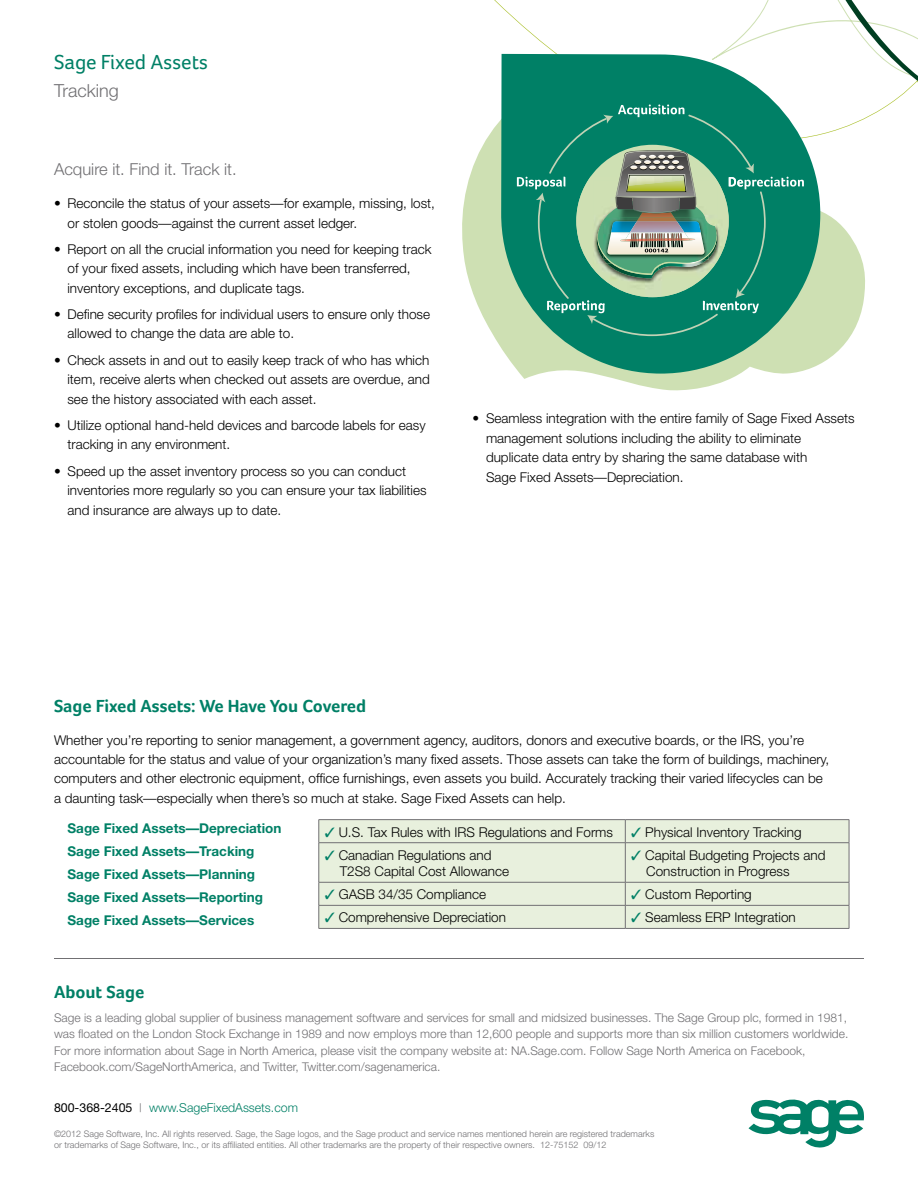
<style>
.page{position:relative;width:918px;height:1188px;background:#fff}
.page>*{position:absolute;margin:0;border:0;box-sizing:border-box;transform-origin:0 0}
.t1{font:21px "Foco";color:#008066}
.t2{font:700 18px "Foco";color:#008066}
.t3{font:300 18px "Helvetica Neue";color:#717073}
.t4{font:300 16.5px "Helvetica Neue";color:#717073}
.t5{font:300 13.5px/19.5px "Helvetica Neue";color:#000}
.t6{font:700 13.5px/23.1px "Helvetica Neue";color:#008066}
.t7{font:300 12.3px "Helvetica Neue";color:#008066}
.t8{font:300 12px/16.5px "Helvetica Neue";color:#717073}
.t9{font:300 9px/10.8px "Helvetica Neue";color:#717073}
.s1{color:#008066}
.s2{font-weight:400;color:#000}
.s3{font-size:12px;color:#717073}
</style>
<div class="page">
<svg style="left:749px;top:1100px;width:115px;height:48px"></svg>
<hr style="left:54px;top:958px;width:810px;height:1px;background:#717073">
<svg style="left:462px;top:59px;width:389px;height:332px;fill:#cee0b3"></svg>
<div style="left:501px;top:54px;width:320px;height:320px;background:#008066;border-radius:159px"></div>
<div style="left:320px;top:820px;width:529px;height:108px;background:#e8f0dd"></div>
<hr style="left:319px;top:819px;width:306px;height:1px;background:#717073">
<svg style="left:319px;top:820px;width:1px;height:22px"></svg>
<hr style="left:319px;top:842px;width:306px;height:1px;background:#717073">
<hr style="left:319px;top:843px;width:1px;height:39px;background:#717073">
<hr style="left:319px;top:882px;width:306px;height:1px;background:#717073">
<hr style="left:319px;top:905px;width:306px;height:1px;background:#717073">
<svg style="left:319px;top:882px;width:1px;height:46px"></svg>
<hr style="left:319px;top:928px;width:306px;height:1px;background:#717073">
<hr style="left:625px;top:819px;width:224px;height:1px;background:#717073">
<svg style="left:625px;top:820px;width:1px;height:22px"></svg>
<svg style="left:849px;top:820px;width:1px;height:23px"></svg>
<hr style="left:625px;top:842px;width:224px;height:1px;background:#717073">
<hr style="left:625px;top:843px;width:1px;height:39px;background:#717073">
<hr style="left:849px;top:843px;width:1px;height:39px;background:#717073">
<hr style="left:625px;top:882px;width:224px;height:1px;background:#717073">
<hr style="left:625px;top:905px;width:224px;height:1px;background:#717073">
<svg style="left:625px;top:882px;width:1px;height:46px"></svg>
<svg style="left:849px;top:882px;width:1px;height:46px"></svg>
<hr style="left:625px;top:928px;width:224px;height:1px;background:#717073">
<svg style="left:517px;top:0;width:401px;height:336px"></svg>
<h1 class="t1" style="left:54px;top:50px;width:155px">Sage Fixed Assets</h1>
<h2 class="t3" style="left:54px;top:80px;width:66px">Tracking</h2>
<p class="t4" style="left:54px;top:159px;width:184px">Acquire it. Find it. Track it.</p>
<p class="t5" style="left:68px;top:193px;width:369px;text-indent:-14px">• Reconcile the status of your assets—for example, missing, lost, or stolen goods—against the current asset ledger.</p>
<p class="t5" style="left:68px;top:239px;width:366px;text-indent:-14px">• Report on all the crucial information you need for keeping track of your fixed assets, including which have been transferred, inventory exceptions, and duplicate tags.</p>
<p class="t5" style="left:68px;top:304px;width:364px;text-indent:-14px">• Define security profiles for individual users to ensure only those allowed to change the data are able to.</p>
<p class="t5" style="left:68px;top:350px;width:364px;text-align:justify;text-indent:-14px">• Check assets in and out to easily keep track of who has which item, receive alerts when checked out assets are overdue, and see the history associated with each asset.</p>
<p class="t5" style="left:68px;top:415px;width:360px;text-indent:-14px">• Utilize optional hand-held devices and barcode labels for easy tracking in any environment.</p>
<p class="t5" style="left:68px;top:461px;width:361px;text-indent:-14px">• Speed up the asset inventory process so you can conduct inventories more regularly so you can ensure your tax liabilities and insurance are always up to date.</p>
<p class="t5" style="left:486px;top:408px;width:370px;text-indent:-14px">• Seamless integration with the entire family of Sage Fixed Assets management solutions including the ability to eliminate duplicate data entry by sharing the same database with<br>Sage Fixed Assets—Depreciation.</p>
<h2 class="t2" style="left:54px;top:695px;width:314px">Sage Fixed Assets: We Have You Covered</h2>
<p class="t5" style="left:54px;top:730px;width:777px">Whether you’re reporting to senior management, a government agency, auditors, donors and executive boards, or the IRS, you’re accountable for the status and value of your organization’s many fixed assets. Those assets can take the form of buildings, machinery, computers and other electronic equipment, office furnishings, even assets you build. Accurately tracking their varied lifecycles can be a daunting task—especially when there’s so much at stake. Sage Fixed Assets can help.</p>
<p class="t6" style="left:68px;top:816px;width:215px">Sage Fixed Assets—Depreciation<br>Sage Fixed Assets—Tracking<br>Sage Fixed Assets—Planning<br>Sage Fixed Assets—Reporting<br>Sage Fixed Assets—Services</p>
<p class="t5" style="left:325px;top:822px;width:290px"><span class="s1">✓</span> U.S. Tax Rules with IRS Regulations and Forms</p>
<p class="t5" style="left:631px;top:822px;width:172px"><span class="s1">✓</span> Physical Inventory Tracking</p>
<p class="t5" style="left:340px;top:846px;width:171px;line-height:16.5px;text-indent:-15px"><span class="s1">✓</span> Canadian Regulations and<br>T2S8 Capital Cost Allowance</p>
<p class="t5" style="left:646px;top:846px;width:181px;line-height:16.5px;text-indent:-15px"><span class="s1">✓</span> Capital Budgeting Projects and<br>Construction in Progress</p>
<p class="t5" style="left:325px;top:884px;width:163px"><span class="s1">✓</span> GASB 34/35 Compliance</p>
<p class="t5" style="left:631px;top:884px;width:122px"><span class="s1">✓</span> Custom Reporting</p>
<p class="t5" style="left:325px;top:908px;width:183px"><span class="s1">✓</span> Comprehensive Depreciation</p>
<p class="t5" style="left:631px;top:908px;width:166px"><span class="s1">✓</span> Seamless ERP Integration</p>
<h2 class="t2" style="left:54px;top:982px;width:92px">About Sage</h2>
<p class="t8" style="left:54px;top:1009px;width:796px">Sage is a leading global supplier of business management software and services for small and midsized businesses. The Sage Group plc, formed in 1981, was floated on the London Stock Exchange in 1989 and now employs more than 12,600 people and supports more than six million customers worldwide.<br>For more information about Sage in North America, please visit the company website at: NA.Sage.com. Follow Sage North America on Facebook, Facebook.com/SageNorthAmerica, and Twitter, Twitter.com/sagenamerica.</p>
<p class="t7" style="left:54px;top:1100px;width:245px"><span class="s2">800-368-2405</span> <span class="s3">|</span> www.SageFixedAssets.com</p>
<p class="t9" style="left:54px;top:1128px;width:602px">©2012 Sage Software, Inc. All rights reserved. Sage, the Sage logos, and the Sage product and service names mentioned herein are registered trademarks or trademarks of Sage Software, Inc., or its affiliated entities. All other trademarks are the property of their respective owners. 12-75152 09/12</p>
</div>
